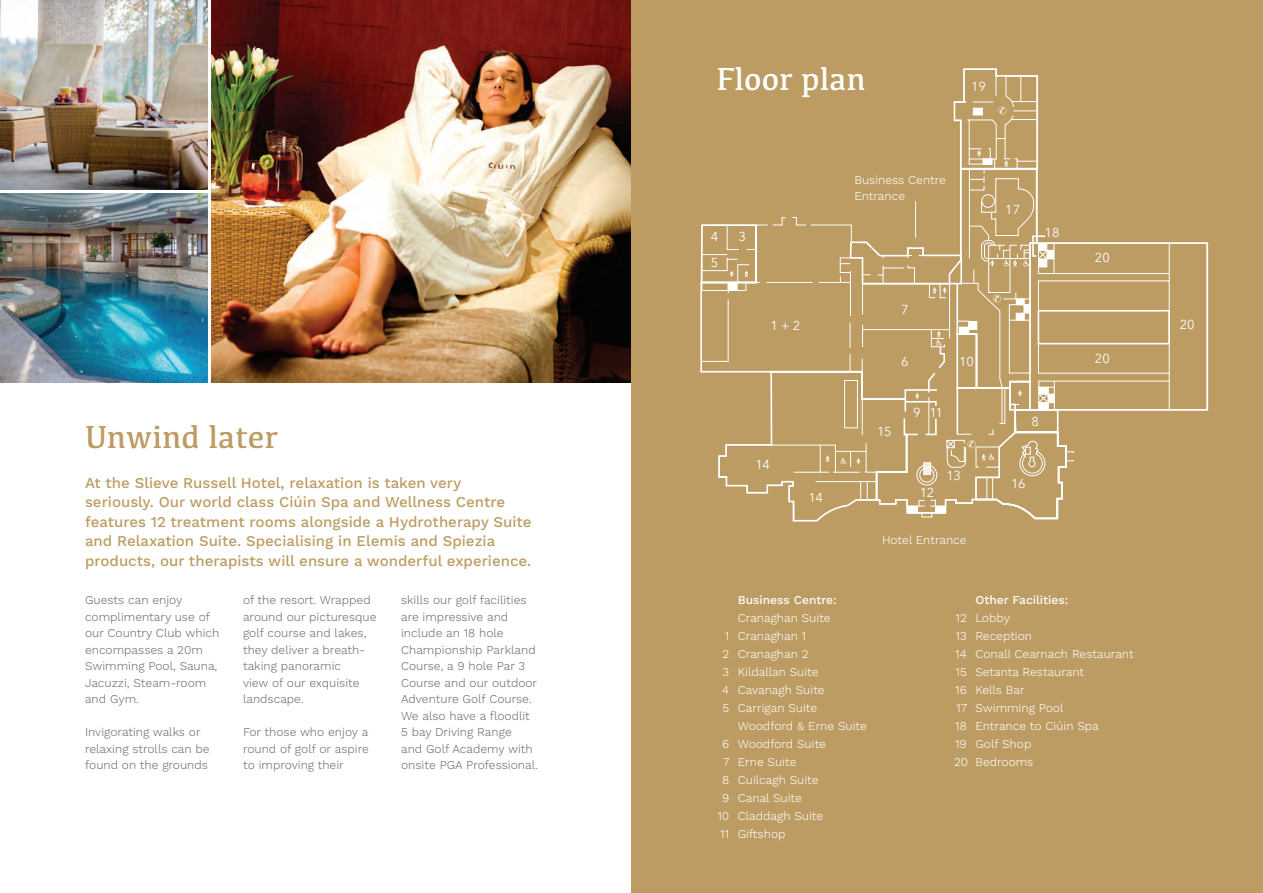
<style>
.page{position:relative;width:1263px;height:893px;background:#fff}
.page>*{position:absolute;margin:0;border:0;box-sizing:border-box;transform-origin:0 0}
.t1{font:33px "Kefa";color:#bc9c62}
.t2{font:33px "Kefa";color:#fff}
.t3{font:500 15px/19.5px "Work Sans";color:#bc9c62}
.t4{font:12.9px/25.7px "Avenir Next";letter-spacing:-.02em;color:#fff}
.t5{font:300 12px/16.5px "Work Sans";color:#6c6d70}
.t6{font:300 12px/18px "Work Sans";color:#fff}
.t7{font:500 12px "Work Sans";color:#fff}
</style>
<div class="page">
<img style="left:212px;top:0;width:419px;height:383px">
<img style="left:0;top:193px;width:208px;height:190px">
<img style="left:0;top:0;width:208px;height:189px">
<div style="left:631px;top:0;width:632px;height:893px;background:#bc9c62"></div>
<svg style="left:719px;top:372px;width:347px;height:149px"></svg>
<svg style="left:1054px;top:242px;width:153px;height:168px"></svg>
<svg style="left:701px;top:224px;width:27px;height:148px"></svg>
<svg style="left:1065px;top:451px;width:9px;height:10px"></svg>
<svg style="left:728px;top:217px;width:320px;height:296px"></svg>
<svg style="left:730px;top:271px;width:4px;height:6px"></svg>
<svg style="left:825px;top:455px;width:5px;height:7px"></svg>
<svg style="left:744px;top:271px;width:4px;height:6px"></svg>
<svg style="left:841px;top:458px;width:6px;height:6px"></svg>
<svg style="left:856px;top:69px;width:198px;height:416px"></svg>
<hr style="left:915px;top:201px;width:1px;height:37px;background:#fff">
<h1 class="t1" style="left:85px;top:417px;width:195px">Unwind later</h1>
<p class="t3" style="left:85px;top:473px;width:448px">At the Slieve Russell Hotel, relaxation is taken very seriously. Our world class Ciúin Spa and Wellness Centre features 12 treatment rooms alongside a Hydrotherapy Suite and Relaxation Suite. Specialising in Elemis and Spiezia products, our therapists will ensure a wonderful experience.</p>
<p class="t5" style="left:85px;top:593px;width:136px">Guests can enjoy complimentary use of our Country Club which encompasses a 20m<br>Swimming Pool, Sauna,<br>Jacuzzi, Steam-room and Gym.</p>
<p class="t5" style="left:85px;top:725px;width:126px">Invigorating walks or relaxing strolls can be found on the grounds</p>
<p class="t5" style="left:243px;top:593px;width:135px">of the resort. Wrapped around our picturesque golf course and lakes, they deliver a breath&shy;taking panoramic<br>view of our exquisite landscape.</p>
<p class="t5" style="left:243px;top:725px;width:127px;text-align:justify">For those who enjoy a round of golf or aspire to improving their</p>
<p class="t5" style="left:401px;top:593px;width:138px">skills our golf facilities are impressive and include an 18 hole<br>Championship Parkland<br>Course, a 9 hole Par 3<br>Course and our outdoor<br>Adventure Golf Course.<br>We also have a floodlit<br>5 bay Driving Range<br>and Golf Academy with onsite PGA Professional.</p>
<h1 class="t2" style="left:716px;top:59px;width:151px">Floor plan</h1>
<p class="t4" style="left:971px;top:73px;width:16px">19</p>
<p class="t4" style="left:711px;top:224px;width:9px">4<br>5</p>
<p class="t4" style="left:738px;top:224px;width:9px">3</p>
<p class="t4" style="left:770px;top:313px;width:31px">1 + 2</p>
<p class="t4" style="left:755px;top:451px;width:16px">14</p>
<p class="t4" style="left:808px;top:484px;width:16px">14</p>
<p class="t6" style="left:854px;top:172px;width:93px;line-height:16.5px">Business Centre<br>Entrance</p>
<p class="t4" style="left:901px;top:296px;width:9px">7</p>
<p class="t4" style="left:901px;top:348px;width:9px">6</p>
<p class="t4" style="left:959px;top:348px;width:16px">10</p>
<p class="t4" style="left:877px;top:418px;width:16px">15</p>
<p class="t4" style="left:913px;top:399px;width:31px">9 11</p>
<p class="t4" style="left:920px;top:479px;width:16px">12</p>
<p class="t4" style="left:946px;top:462px;width:16px">13</p>
<p class="t6" style="left:882px;top:531px;width:86px">Hotel Entrance</p>
<p class="t4" style="left:1005px;top:196px;width:16px">17</p>
<p class="t4" style="left:1045px;top:219px;width:16px">18</p>
<p class="t4" style="left:1031px;top:409px;width:9px">8</p>
<p class="t4" style="left:1011px;top:470px;width:16px">16</p>
<p class="t4" style="left:1095px;top:245px;width:16px">20</p>
<p class="t4" style="left:1095px;top:345px;width:16px">20</p>
<p class="t7" style="left:738px;top:593px;width:100px">Business Centre:</p>
<p class="t6" style="left:722px;top:610px;width:110px;text-indent:16px">Cranaghan Suite<br>1 Cranaghan 1<br>2 Cranaghan 2<br>3 Kildallan Suite<br>4 Cavanagh Suite<br>5 Carrigan Suite</p>
<p class="t6" style="left:738px;top:718px;width:131px">Woodford &amp; Erne Suite</p>
<p class="t6" style="left:722px;top:736px;width:105px">6 Woodford Suite</p>
<p class="t6" style="left:723px;top:754px;width:75px">7 Erne Suite</p>
<p class="t6" style="left:722px;top:772px;width:98px">8 Cuilcagh Suite</p>
<p class="t6" style="left:722px;top:790px;width:81px">9 Canal Suite</p>
<p class="t6" style="left:717px;top:808px;width:107px">10 Claddagh Suite</p>
<p class="t6" style="left:720px;top:826px;width:67px">11 Giftshop</p>
<p class="t7" style="left:975px;top:593px;width:95px">Other Facilities:</p>
<p class="t6" style="left:954px;top:610px;width:181px">12 Lobby<br>13 Reception<br>14 Conall Cearnach Restaurant<br>15 Setanta Restaurant<br>16 Kells Bar<br>17 Swimming Pool<br>18 Entrance to Ciúin Spa<br>19 Golf Shop<br>20 Bedrooms</p>
<p class="t4" style="left:1180px;top:311px;width:16px">20</p>
</div>
